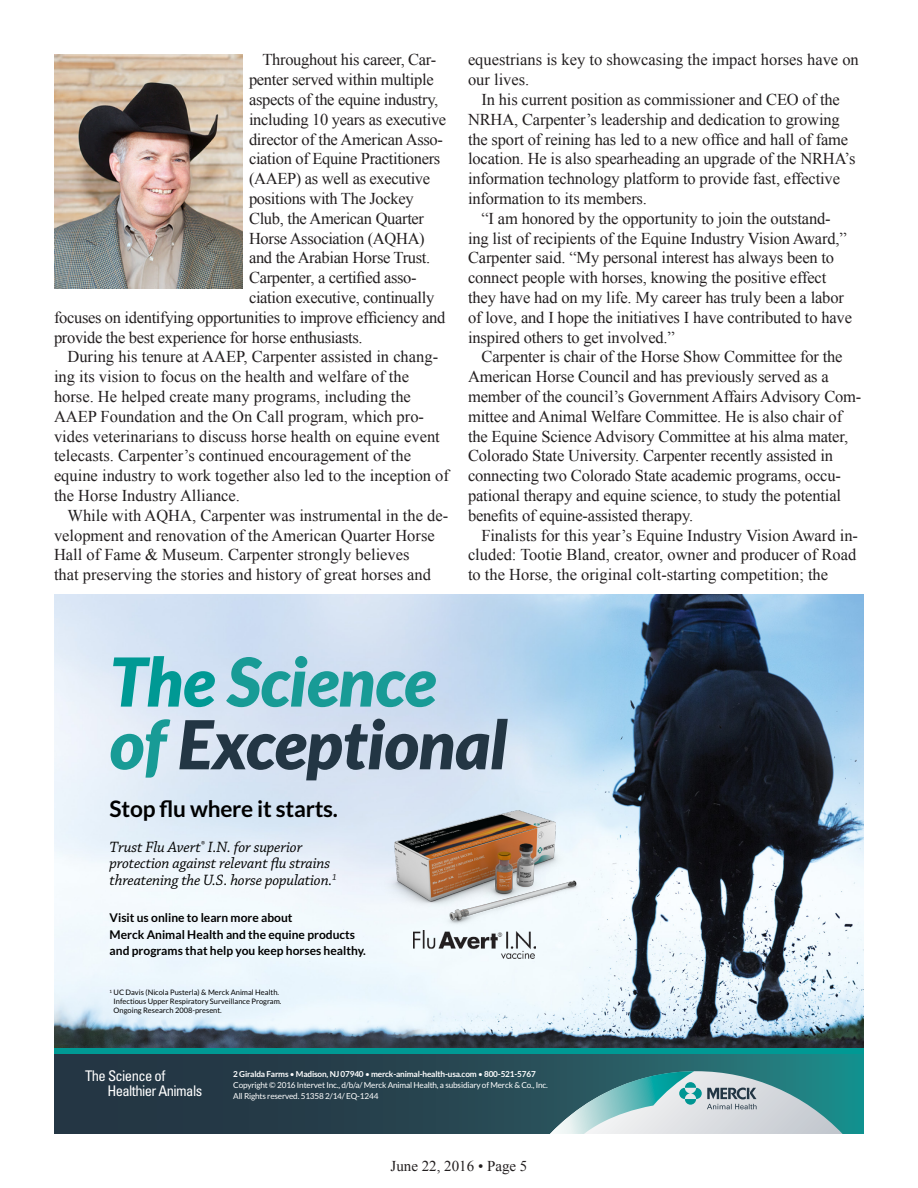
<style>
.page{position:relative;width:918px;height:1188px;background:#fff}
.page>*{position:absolute;margin:0;border:0;box-sizing:border-box;transform-origin:0 0}
.t1{font:italic 900 67.5px/62.7px "Lato";letter-spacing:-.01em;color:#233644}
.t2{font:700 22.65px "Lato";letter-spacing:-.01em;color:#000}
.t3{font:16.5px/19.8px "Times New Roman";letter-spacing:-.01em;color:#231f20}
.t4{font:italic 15.75px/16.5px "Chaparral Pro";letter-spacing:-.01em;color:#000}
.t5{font:15px "Times New Roman";color:#231f20}
.t6{font:condensed 14.7px/14.1px "Univers";letter-spacing:-.04em;color:#fff}
.t7{font:700 12px/16.5px "Lato";color:#000}
.t8{font:8.25px/10.9px "Lato";letter-spacing:-.02em;color:#fff}
.t9{font:7.5px/9px "Lato";color:#000}
.s1{color:#009994}
.s2{color:#189b96}
.s3{font-weight:700}
</style>
<div class="page">
<img style="left:54px;top:54px;width:188px;height:235px">
<img style="left:54px;top:594px;width:810px;height:454px">
<img style="left:380px;top:794px;width:217px;height:173px">
<img style="left:413px;top:930px;width:123px;height:29px">
<svg style="left:54px;top:1053px;width:810px;height:81px;background:#244852"></svg>
<div style="left:54px;top:1048px;width:810px;height:5px;background:#009994"></div>
<svg style="left:550px;top:1071px;width:293px;height:63px;background:#8ab2b5"></svg>
<p class="t3" style="left:263px;top:50px;width:175px">Throughout his career, Car-</p>
<p class="t3" style="left:249px;top:70px;width:186px">penter served within multiple</p>
<p class="t3" style="left:249px;top:89px;width:191px">aspects of the equine industry,</p>
<p class="t3" style="left:249px;top:109px;width:199px">including 10 years as executive</p>
<p class="t3" style="left:249px;top:129px;width:195px">director of the American Asso-</p>
<p class="t3" style="left:249px;top:149px;width:193px">ciation of Equine Practitioners</p>
<p class="t3" style="left:249px;top:169px;width:183px">(AAEP) as well as executive</p>
<p class="t3" style="left:249px;top:188px;width:166px">positions with The Jockey</p>
<p class="t3" style="left:249px;top:208px;width:177px">Club, the American Quarter</p>
<p class="t3" style="left:249px;top:228px;width:177px">Horse Association (AQHA)</p>
<p class="t3" style="left:249px;top:248px;width:183px">and the Arabian Horse Trust.</p>
<p class="t3" style="left:249px;top:268px;width:169px">Carpenter, a certified asso-</p>
<p class="t3" style="left:249px;top:287px;width:187px">ciation executive, continually</p>
<p class="t3" style="left:54px;top:307px;width:393px">focuses on identifying opportunities to improve efficiency and</p>
<p class="t3" style="left:54px;top:327px;width:310px">provide the best experience for horse enthusiasts.</p>
<p class="t3" style="left:54px;top:347px;width:397px;text-indent:14px">During his tenure at AAEP, Carpenter assisted in chang&shy;ing its vision to focus on the health and welfare of the horse. He helped create many programs, including the AAEP Foundation and the On Call program, which pro&shy;vides veterinarians to discuss horse health on equine event telecasts. Carpenter’s continued encouragement of the equine industry to work together also led to the inception of the Horse Industry Alliance.</p>
<p class="t3" style="left:54px;top:505px;width:396px;text-indent:14px">While with AQHA, Carpenter was instrumental in the de&shy;velopment and renovation of the American Quarter Horse Hall of Fame &amp; Museum. Carpenter strongly believes<br>that preserving the stories and history of great horses and</p>
<p class="t3" style="left:468px;top:50px;width:392px">equestrians is key to showcasing the impact horses have on our lives.</p>
<p class="t3" style="left:468px;top:89px;width:389px;text-indent:14px">In his current position as commissioner and CEO of the NRHA, Carpenter’s leadership and dedication to growing the sport of reining has led to a new office and hall of fame location. He is also spearheading an upgrade of the NRHA’s information technology platform to provide fast, effective information to its members.</p>
<p class="t3" style="left:468px;top:208px;width:386px;text-indent:14px">“I am honored by the opportunity to join the outstand&shy;ing list of recipients of the Equine Industry Vision Award,” Carpenter said. “My personal interest has always been to connect people with horses, knowing the positive effect they have had on my life. My career has truly been a labor of love, and I hope the initiatives I have contributed to have inspired others to get involved.”</p>
<p class="t3" style="left:468px;top:347px;width:395px;text-indent:14px">Carpenter is chair of the Horse Show Committee for the American Horse Council and has previously served as a member of the council’s Government Affairs Advisory Com&shy;mittee and Animal Welfare Committee. He is also chair of the Equine Science Advisory Committee at his alma mater, Colorado State University. Carpenter recently assisted in connecting two Colorado State academic programs, occu&shy;pational therapy and equine science, to study the potential benefits of equine-assisted therapy.</p>
<p class="t3" style="left:468px;top:525px;width:392px;text-align:justify;text-indent:14px">Finalists for this year’s Equine Industry Vision Award in&shy;cluded: Tootie Bland, creator, owner and producer of Road to the Horse, the original colt-starting competition; the</p>
<h1 class="t1" style="left:110px;top:652px;width:399px"><span class="s1">The</span> <span class="s2">Science of</span> Exceptional</h1>
<h2 class="t2" style="left:110px;top:796px;width:230px">Stop flu where it starts.</h2>
<p class="t4" style="left:110px;top:839px;width:229px">Trust Flu Avert<sup>®</sup> I.N. for superior protection against relevant flu strains threatening the U.S. horse population.<sup>1</sup></p>
<p class="t7" style="left:110px;top:909px;width:258px">Visit us online to learn more about<br>Merck Animal Health and the equine products and programs that help you keep horses healthy.</p>
<p class="t9" style="left:114px;top:988px;width:169px;text-indent:-4px"><sup>1</sup> UC Davis (Nicola Pusterla) &amp; Merck Animal Health.<br>Infectious Upper Respiratory Surveillance Program.<br>Ongoing Research 2008-present.</p>
<p class="t6" style="left:107px;top:1069px;width:96px;text-indent:-22px">The Science of<br>Healthier Animals</p>
<p class="t8" style="left:233px;top:1069px;width:316px"><span class="s3">2 Giralda Farms</span> • <span class="s3">Madison, NJ 07940</span> • <span class="s3">merck-animal-health-usa.com</span> • <span class="s3">800-521-5767<br></span>Copyright © 2016 Intervet Inc., d/b/a/ Merck Animal Health, a subsidiary of Merck &amp; Co., Inc.<br>All Rights reserved. 51358 2/14/ EQ-1244</p>
<p class="t5" style="left:391px;top:1156px;width:138px">June 22, 2016 • Page 5</p>
</div>
